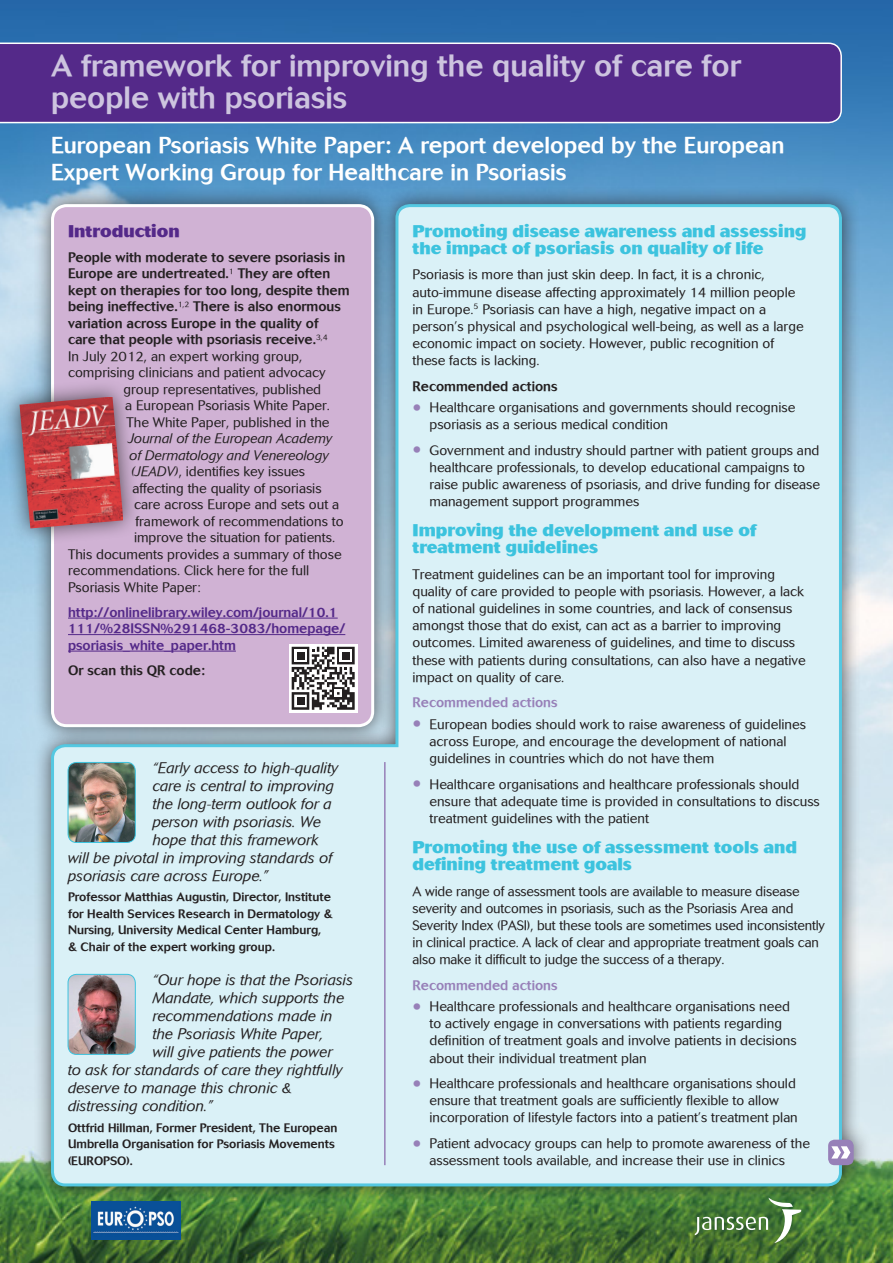
<style>
.page{position:relative;width:893px;height:1263px;background:#fff}
.page>*{position:absolute;margin:0;border:0;box-sizing:border-box;transform-origin:0 0}
.t1{font:500 30px/31.5px "Cosmos";color:#cdc4df}
.t2{font:500 22.5px/27px "Cosmos";color:#fff}
.heading_-_01{font:800 16.5px/17.1px "Cosmos";color:#3cc3de}
.heading_-_01-2{font:800 16.5px "Cosmos";color:#542989}
.body{font:italic 300 15px "Cosmos";color:#231f20}
.body-2{font:300 13.5px/17.1px "Cosmos";color:#231f20}
.body-3{font:500 13.5px "Cosmos";color:#231f20}
.body-4{font:500 13.5px/16.5px "Cosmos";color:#542989}
.body-5{font:italic 300 13.5px "Cosmos";color:#231f20}
.heading_-_02{font:500 13.5px "Cosmos";color:#9780b8}
.heading_-_02-2{font:500 13.5px "Cosmos";color:#231f20}
.body-6{font:500 12px/16.5px "Cosmos";color:#231f20}
.s1{font-style:italic}
.s2{font-size:27px;color:#9780b8}
</style>
<div class="page">
<img style="left:0;top:0;width:893px;height:1263px">
<div style="left:32px;top:185px;width:840px;height:1020px;background:#231f20;opacity:.75"></div>
<div style="left:50px;top:203px;width:793px;height:985px;background:#daf1f7"></div>
<div style="left:828px;top:1140px;width:26px;height:25px;background:#9780b8;border-radius:6px"></div>
<svg style="left:831px;top:1146px;width:19px;height:12px"></svg>
<div style="left:0;top:42px;width:843px;height:82px;background:#542989"></div>
<div style="left:32px;top:185px;width:361px;height:561px;background:#231f20;opacity:.75"></div>
<div style="left:53px;top:206px;width:320px;height:520px;background:#d0b2d4;border-radius:14px"></div>
<div style="left:51px;top:204px;width:323px;height:523px;border:3px solid #fff;border-radius:14px"></div>
<hr style="left:68px;top:618px;width:270px;height:1px;background:#542989">
<hr style="left:68px;top:634px;width:277px;height:1px;background:#542989">
<hr style="left:68px;top:651px;width:168px;height:1px;background:#542989">
<svg style="left:289px;top:644px;width:68px;height:68px"></svg>
<svg style="left:292px;top:647px;width:63px;height:63px;background:#8a8888"></svg>
<div style="left:2px;top:379px;width:139px;height:167px;background:#231f20;opacity:.75"></div>
<img style="left:20px;top:396px;width:103px;height:132px">
<svg style="left:695px;top:1197px;width:106px;height:46px;background:#5c884f"></svg>
<img style="left:92px;top:1201px;width:88px;height:38px">
<img style="left:68px;top:762px;width:67px;height:80px">
<div style="left:68px;top:762px;width:68px;height:81px;border:1px solid #3cc3de;border-radius:9px"></div>
<img style="left:68px;top:974px;width:67px;height:80px">
<div style="left:68px;top:974px;width:68px;height:81px;border:1px solid #3cc3de;border-radius:9px"></div>
<hr style="left:384px;top:762px;width:2px;height:403px;background:#9780b8">
<p class="t1" style="left:51px;top:50px;width:691px">A framework for improving the quality of care for people with psoriasis</p>
<p class="t2" style="left:51px;top:132px;width:735px">European Psoriasis White Paper: A report developed by the European<br>Expert Working Group for Healthcare in Psoriasis</p>
<p class="heading_-_01-2" style="left:68px;top:221px;width:113px">Introduction</p>
<p class="body-3" style="left:68px;top:249px;width:279px">People with moderate to severe psoriasis in</p>
<p class="body-3" style="left:68px;top:266px;width:264px">Europe are undertreated.<sup>1</sup> They are often</p>
<p class="body-3" style="left:68px;top:282px;width:283px">kept on therapies for too long, despite them</p>
<p class="body-3" style="left:68px;top:299px;width:274px">being ineffective.<sup>1,2</sup> There is also enormous</p>
<p class="body-3" style="left:68px;top:315px;width:252px">variation across Europe in the quality of</p>
<p class="body-3" style="left:68px;top:332px;width:261px">care that people with psoriasis receive.<sup>3,4</sup></p>
<p class="body-2" style="left:68px;top:348px;width:236px">In July 2012, an expert working group,</p>
<p class="body-2" style="left:68px;top:364px;width:259px">comprising clinicians and patient advocacy</p>
<p class="body-2" style="left:124px;top:381px;width:199px">group representatives, published</p>
<p class="body-2" style="left:125px;top:397px;width:206px">a European Psoriasis White Paper.</p>
<p class="body-2" style="left:127px;top:414px;width:204px">The White Paper, published in the</p>
<p class="body-5" style="left:128px;top:431px;width:206px">Journal of the European Academy</p>
<p class="body-5" style="left:130px;top:447px;width:201px">of Dermatology and Venereology</p>
<p class="body-2" style="left:131px;top:463px;width:176px"><span class="s1">(JEADV)</span>, identifies key issues</p>
<p class="body-2" style="left:133px;top:480px;width:190px">affecting the quality of psoriasis</p>
<p class="body-2" style="left:134px;top:496px;width:207px">care across Europe and sets out a</p>
<p class="body-2" style="left:136px;top:513px;width:210px">framework of recommendations to</p>
<p class="body-2" style="left:134px;top:529px;width:203px">improve the situation for patients.</p>
<p class="body-2" style="left:68px;top:546px;width:275px">This documents provides a summary of those</p>
<p class="body-2" style="left:68px;top:562px;width:243px">recommendations. Click here for the full</p>
<p class="body-2" style="left:68px;top:579px;width:134px">Psoriasis White Paper:</p>
<p class="body-4" style="left:68px;top:604px;width:279px">http://onlinelibrary.wiley.com/journal/10.1<br>111/%28ISSN%291468-3083/homepage/ psoriasis_white_paper.htm</p>
<p class="body-3" style="left:68px;top:662px;width:138px">Or scan this QR code:</p>
<p class="heading_-_01" style="left:412px;top:223px;width:395px">Promoting disease awareness and assessing the impact of psoriasis on quality of life</p>
<p class="body-2" style="left:412px;top:266px;width:393px">Psoriasis is more than just skin deep. In fact, it is a chronic, auto-immune disease affecting approximately 14 million people in Europe.<sup>5</sup> Psoriasis can have a high, negative impact on a person’s physical and psychological well-being, as well as a large economic impact on society. However, public recognition of these facts is lacking.</p>
<p class="heading_-_02-2" style="left:412px;top:378px;width:147px">Recommended actions</p>
<p class="body-2" style="left:429px;top:399px;width:367px;text-indent:-17px"><span class="s2">•</span> Healthcare organisations and governments should recognise psoriasis as a serious medical condition</p>
<p class="body-2" style="left:429px;top:442px;width:392px;text-indent:-17px"><span class="s2">•</span> Government and industry should partner with patient groups and healthcare professionals, to develop educational campaigns to raise public awareness of psoriasis, and drive funding for disease management support programmes</p>
<p class="heading_-_01" style="left:412px;top:522px;width:345px">Improving the development and use of treatment guidelines</p>
<p class="body-2" style="left:412px;top:566px;width:395px">Treatment guidelines can be an important tool for improving quality of care provided to people with psoriasis. However, a lack of national guidelines in some countries, and lack of consensus amongst those that do exist, can act as a barrier to improving outcomes. Limited awareness of guidelines, and time to discuss these with patients during consultations, can also have a negative impact on quality of care.</p>
<p class="heading_-_02" style="left:412px;top:695px;width:147px">Recommended actions</p>
<p class="body-2" style="left:429px;top:716px;width:378px;text-indent:-17px"><span class="s2">•</span> European bodies should work to raise awareness of guidelines across Europe, and encourage the development of national guidelines in countries which do not have them</p>
<p class="body-2" style="left:429px;top:776px;width:392px;text-indent:-17px"><span class="s2">•</span> Healthcare organisations and healthcare professionals should ensure that adequate time is provided in consultations to discuss treatment guidelines with the patient</p>
<p class="heading_-_01" style="left:412px;top:839px;width:386px">Promoting the use of assessment tools and defining treatment goals</p>
<p class="body-2" style="left:412px;top:882px;width:414px">A wide range of assessment tools are available to measure disease severity and outcomes in psoriasis, such as the Psoriasis Area and Severity Index (PASI), but these tools are sometimes used inconsistently in clinical practice. A lack of clear and appropriate treatment goals can also make it difficult to judge the success of a therapy.</p>
<p class="heading_-_02" style="left:412px;top:977px;width:147px">Recommended actions</p>
<p class="body-2" style="left:429px;top:998px;width:369px;text-indent:-17px"><span class="s2">•</span> Healthcare professionals and healthcare organisations need to actively engage in conversations with patients regarding definition of treatment goals and involve patients in decisions about their individual treatment plan</p>
<p class="body-2" style="left:429px;top:1075px;width:370px;text-indent:-17px"><span class="s2">•</span> Healthcare professionals and healthcare organisations should ensure that treatment goals are sufficiently flexible to allow incorporation of lifestyle factors into a patient’s treatment plan</p>
<p class="body-2" style="left:412px;top:1135px;width:399px;text-align:center"><span class="s2">•</span> Patient advocacy groups can help to promote awareness of the assessment tools available, and increase their use in clinics</p>
<p class="body" style="left:153px;top:759px;width:187px">“Early access to high-quality</p>
<p class="body" style="left:153px;top:777px;width:183px">care is central to improving</p>
<p class="body" style="left:153px;top:795px;width:181px">the long-term outlook for a</p>
<p class="body" style="left:153px;top:813px;width:170px">person with psoriasis. We</p>
<p class="body" style="left:153px;top:831px;width:167px">hope that this framework</p>
<p class="body" style="left:68px;top:849px;width:266px">will be pivotal in improving standards of</p>
<p class="body" style="left:68px;top:867px;width:202px">psoriasis care across Europe.”</p>
<p class="body-6" style="left:68px;top:889px;width:266px">Professor Matthias Augustin, Director, Institute for Health Services Research in Dermatology &amp; Nursing, University Medical Center Hamburg, &amp; Chair of the expert working group.</p>
<p class="body" style="left:153px;top:971px;width:202px">“Our hope is that the Psoriasis</p>
<p class="body" style="left:153px;top:989px;width:193px">Mandate, which supports the</p>
<p class="body" style="left:153px;top:1007px;width:181px">recommendations made in</p>
<p class="body" style="left:153px;top:1025px;width:172px">the Psoriasis White Paper,</p>
<p class="body" style="left:153px;top:1043px;width:181px">will give patients the power</p>
<p class="body" style="left:68px;top:1061px;width:276px">to ask for standards of care they rightfully</p>
<p class="body" style="left:68px;top:1079px;width:225px">deserve to manage this chronic &amp;</p>
<p class="body" style="left:68px;top:1097px;width:146px">distressing condition.”</p>
<p class="body-6" style="left:68px;top:1119px;width:271px">Ottfrid Hillman, Former President, The European<br>Umbrella Organisation for Psoriasis Movements (EUROPSO).</p>
</div>
